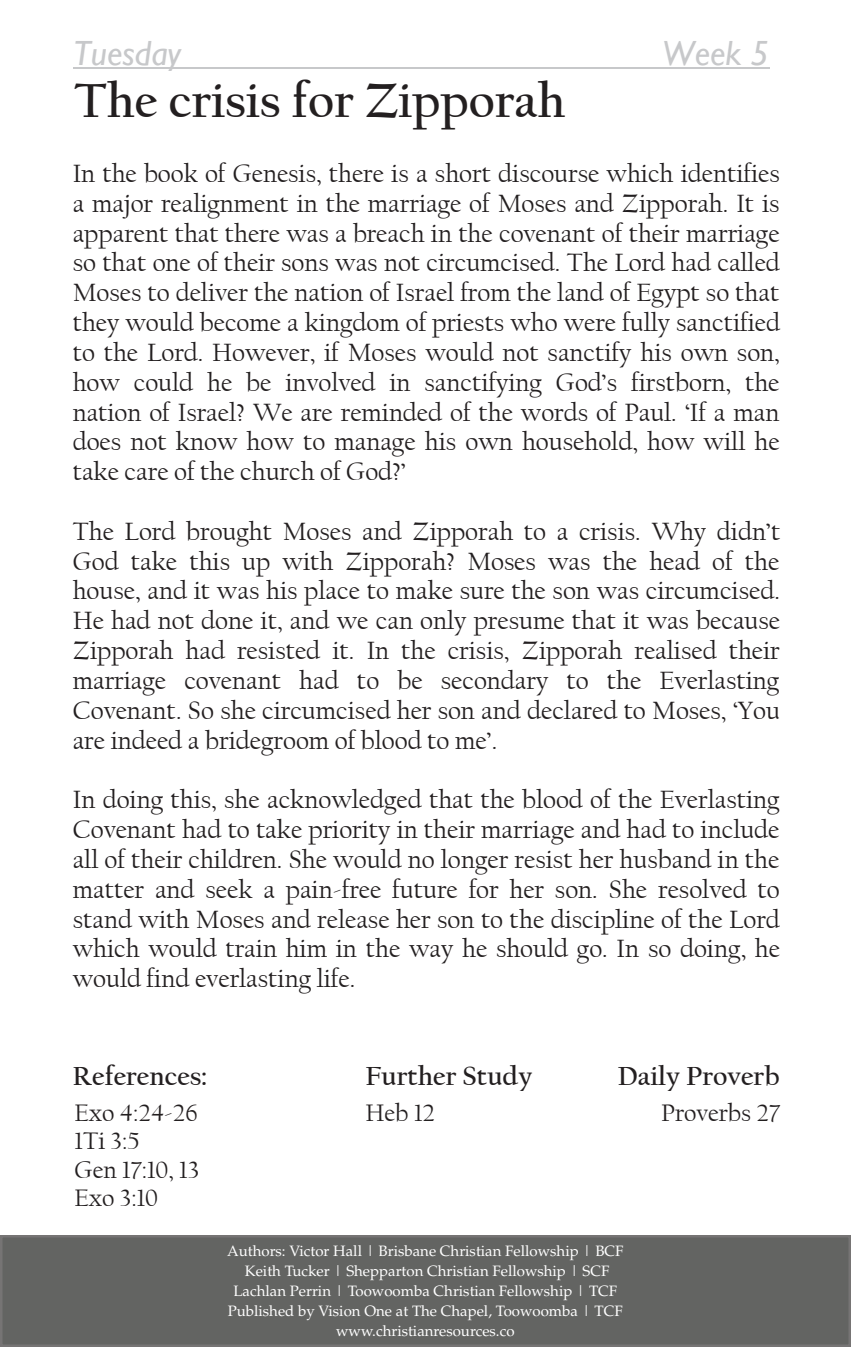
<style>
.page{position:relative;width:851px;height:1347px;background:#fff}
.page>*{position:absolute;margin:0;border:0;box-sizing:border-box;transform-origin:0 0}
.t1{font:700 50px "Californian FB";color:#231f20}
.t2{font:italic 35px "Gill Sans";color:#c7c8ca}
.t3{font:30px "Times New Roman";color:#231f20}
.t4{font:700 27.5px "Californian FB";color:#231f20}
.t5{font:26.25px/29.8px "Californian FB";color:#231f20;text-align:justify}
.t6{font:25px/28.5px "Californian FB";color:#231f20}
.t7{font:15px/20px "Palatino";color:#fff;text-align:center}
</style>
<div class="page">
<svg style="left:850px;top:1235px;width:1px;height:111px"></svg>
<div style="left:1px;top:1236px;width:848px;height:109px;background:#636462"></div>
<hr style="left:73px;top:68px;width:696px;height:1px;background:#c7c8ca">
<h2 class="t2" style="left:73px;top:33px;width:109px">Tuesday</h2>
<h2 class="t2" style="left:662px;top:33px;width:108px">Week 5</h2>
<h1 class="t1" style="left:74px;top:72px;width:492px">The crisis for Zipporah</h1>
<p class="t5" style="left:73px;top:159px;width:708px">In the book of Genesis, there is a short discourse which identifies a major realignment in the marriage of Moses and Zipporah. It is apparent that there was a breach in the covenant of their marriage so that one of their sons was not circumcised. The Lord had called Moses to deliver the nation of Israel from the land of Egypt so that they would become a kingdom of priests who were fully sanctified to the Lord. However, if Moses would not sanctify his own son, how could he be involved in sanctifying God’s firstborn, the nation of Israel? We are reminded of the words of Paul. ‘If a man does not know how to manage his own household, how will he take care of the church of God?’</p>
<p class="t5" style="left:73px;top:517px;width:709px">The Lord brought Moses and Zipporah to a crisis. Why didn’t God take this up with Zipporah? Moses was the head of the house, and it was his place to make sure the son was circumcised.<br>He had not done it, and we can only presume that it was because Zipporah had resisted it. In the crisis, Zipporah realised their marriage covenant had to be secondary to the Everlasting Covenant. So she circumcised her son and declared to Moses, ‘You are indeed a bridegroom of blood to me’.</p>
<p class="t5" style="left:73px;top:785px;width:708px">In doing this, she acknowledged that the blood of the Everlasting Covenant had to take priority in their marriage and had to include all of their children. She would no longer resist her husband in the matter and seek a pain-free future for her son. She resolved to stand with Moses and release her son to the discipline of the Lord which would train him in the way he should go. In so doing, he would find everlasting life.</p>
<p class="t4" style="left:365px;top:1060px;width:168px">Further Study</p>
<p class="t4" style="left:73px;top:1060px;width:136px">References:</p>
<p class="t4" style="left:617px;top:1060px;width:163px">Daily Proverb</p>
<p class="t3" style="left:365px;top:1095px;width:72px">Rev 3</p>
<p class="t6" style="left:365px;top:1098px;width:71px">Heb 12</p>
<p class="t6" style="left:661px;top:1098px;width:120px">Proverbs 27</p>
<p class="t6" style="left:74px;top:1098px;width:126px">Exo 4:24-26<br>1Ti 3:5<br>Gen 17:10, 13<br>Exo 3:10</p>
<p class="t7" style="left:227px;top:1241px;width:398px">Authors: Victor Hall | Brisbane Christian Fellowship | BCF Keith Tucker | Shepparton Christian Fellowship | SCF Lachlan Perrin | Toowoomba Christian Fellowship | TCF Published by Vision One at The Chapel, Toowoomba | TCF www.christianresources.co</p>
</div>
